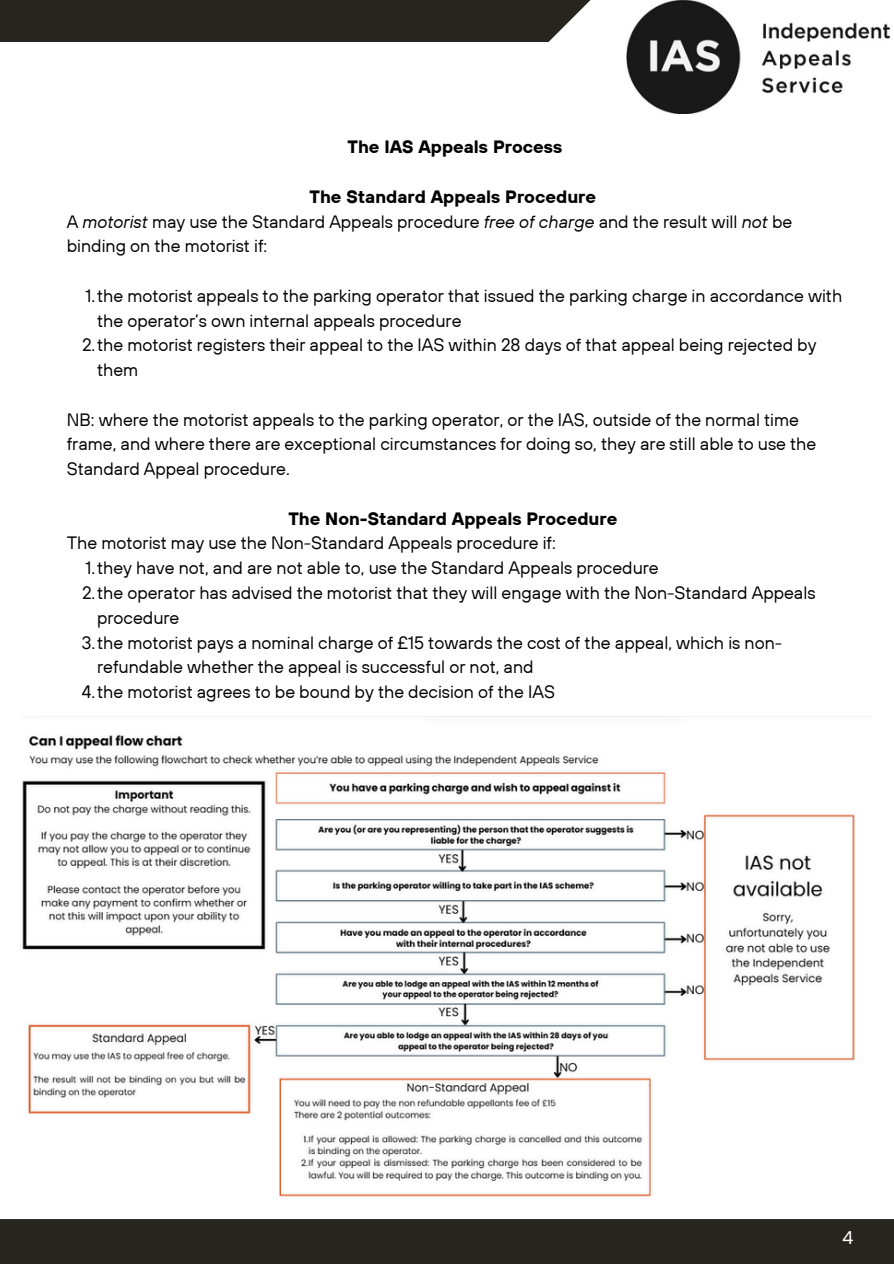
<style>
.page{position:relative;width:894px;height:1264px;background:#fff}
.page>*{position:absolute;margin:0;border:0;box-sizing:border-box;transform-origin:0 0}
.t1{font:18px "Poppins";color:#fff}
.t2{font:17.85px/24.8px "TT Hoves";color:#000}
.t3{font:700 17.85px "TT Hoves";color:#000}
.s1{font-style:italic}
</style>
<div class="page">
<img style="left:626px;top:0;width:262px;height:114px">
<div style="left:0;top:0;width:590px;height:42px;background:#27251f"></div>
<div style="left:0;top:1218px;width:893px;height:45px;background:#27251f"></div>
<img style="left:22px;top:716px;width:849px;height:481px">
<h1 class="t3" style="left:347px;top:135px;width:216px">The IAS Appeals Process</h1>
<p class="t3" style="left:309px;top:185px;width:288px">The Standard Appeals Procedure</p>
<p class="t2" style="left:67px;top:208px;width:727px">A <span class="s1">motorist</span> may use the Standard Appeals procedure <span class="s1">free of charge</span> and the result will <span class="s1">not</span> be</p>
<p class="t2" style="left:67px;top:233px;width:202px">binding on the motorist if:</p>
<p class="t2" style="left:86px;top:283px;width:758px">1.the motorist appeals to the parking operator that issued the parking charge in accordance with</p>
<p class="t2" style="left:97px;top:307px;width:366px">the operator’s own internal appeals procedure</p>
<p class="t2" style="left:97px;top:332px;width:720px;text-indent:-15px">2.the motorist registers their appeal to the IAS within 28 days of that appeal being rejected by them</p>
<p class="t2" style="left:67px;top:406px;width:750px">NB: where the motorist appeals to the parking operator, or the IAS, outside of the normal time frame, and where there are exceptional circumstances for doing so, they are still able to use the<br>Standard Appeal procedure.</p>
<p class="t3" style="left:288px;top:507px;width:330px">The Non-Standard Appeals Procedure</p>
<p class="t2" style="left:67px;top:530px;width:490px">The motorist may use the Non-Standard Appeals procedure if:</p>
<p class="t2" style="left:86px;top:555px;width:574px">1.they have not, and are not able to, use the Standard Appeals procedure</p>
<p class="t2" style="left:97px;top:580px;width:719px;text-indent:-15px">2.the operator has advised the motorist that they will engage with the Non-Standard Appeals procedure</p>
<p class="t2" style="left:97px;top:629px;width:686px;text-indent:-15px">3.the motorist pays a nominal charge of £15 towards the cost of the appeal, which is non&shy;refundable whether the appeal is successful or not, and</p>
<p class="t2" style="left:82px;top:679px;width:474px">4.the motorist agrees to be bound by the decision of the IAS</p>
<p class="t1" style="left:842px;top:1225px;width:13px">4</p>
</div>
